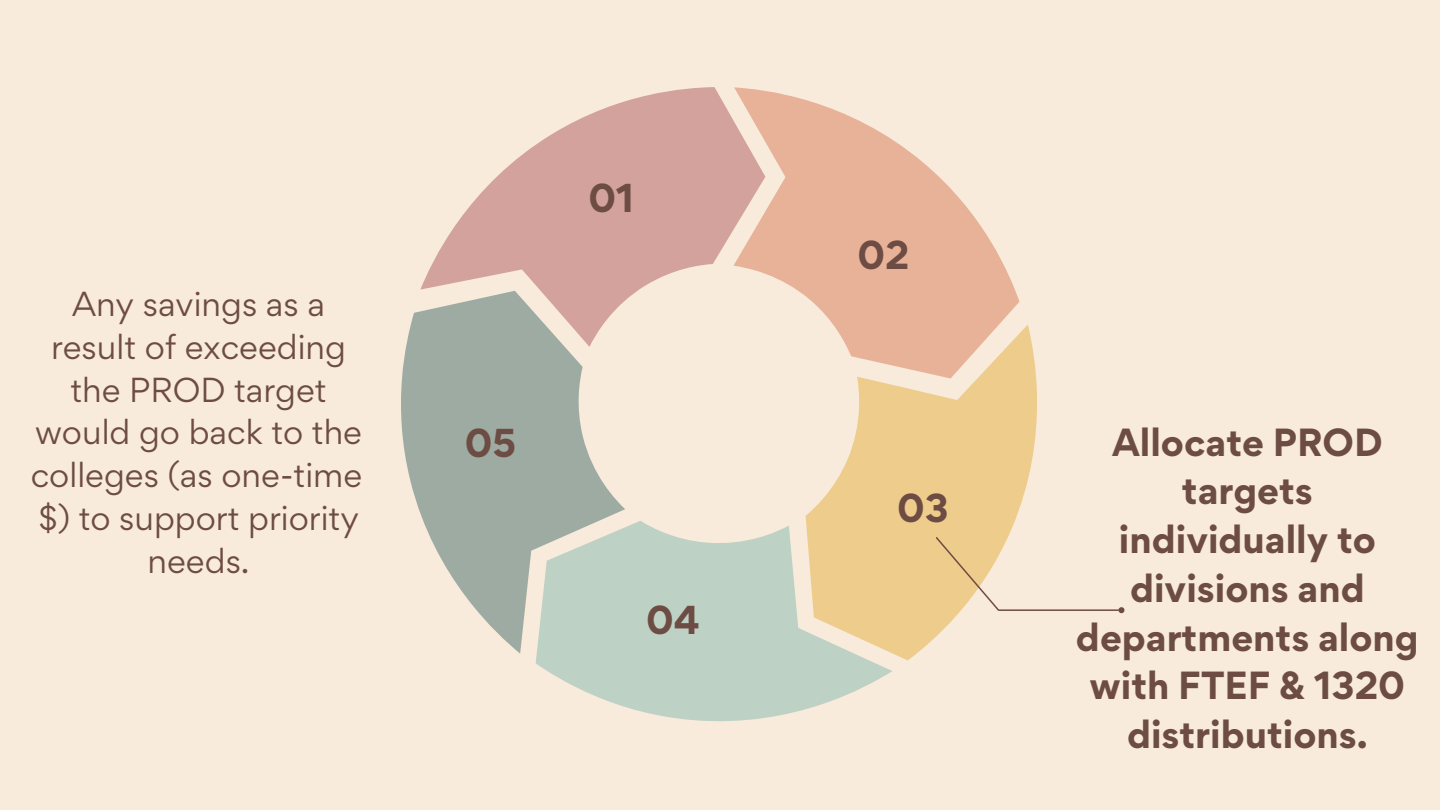
<style>
.page{position:relative;width:1440px;height:810px;background:#f8ebdb}
.page>*{position:absolute;margin:0;border:0;box-sizing:border-box;transform-origin:0 0}
.t1{font:700 36px "Gordita";color:#6d4c44}
.t2{font:700 35px/48.8px "Gordita";color:#6d4c44;text-align:center}
.t3{font:31px/42.8px "Gordita";color:#6d4c44;text-align:center}
</style>
<div class="page">
<svg style="left:401px;top:311px;width:224px;height:343px;fill:#9eaba2"></svg>
<svg style="left:420px;top:87px;width:313px;height:260px;fill:#d3a29d"></svg>
<svg style="left:733px;top:87px;width:286px;height:238px;fill:#e8b298"></svg>
<svg style="left:806px;top:325px;width:231px;height:335px;fill:#eecc8c"></svg>
<svg style="left:536px;top:521px;width:356px;height:201px;fill:#bdd1c5"></svg>
<svg style="left:934px;top:536px;width:67px;height:76px"></svg>
<hr style="left:999px;top:609px;width:119px;height:2px;background:#6d4c44">
<svg style="left:1117px;top:607px;width:8px;height:7px"></svg>
<p class="t3" style="left:31px;top:282px;width:333px">Any savings as a result of exceeding the PROD target would go back to the colleges (as one-time $) to support priority needs.</p>
<p class="t1" style="left:588px;top:174px;width:47px">01</p>
<p class="t1" style="left:465px;top:419px;width:53px">05</p>
<p class="t1" style="left:646px;top:596px;width:55px">04</p>
<p class="t1" style="left:858px;top:231px;width:53px">02</p>
<p class="t1" style="left:897px;top:483px;width:53px">03</p>
<p class="t2" style="left:1076px;top:417px;width:344px">Allocate PROD targets individually to divisions and departments along with FTEF &amp; 1320 distributions.</p>
</div>
